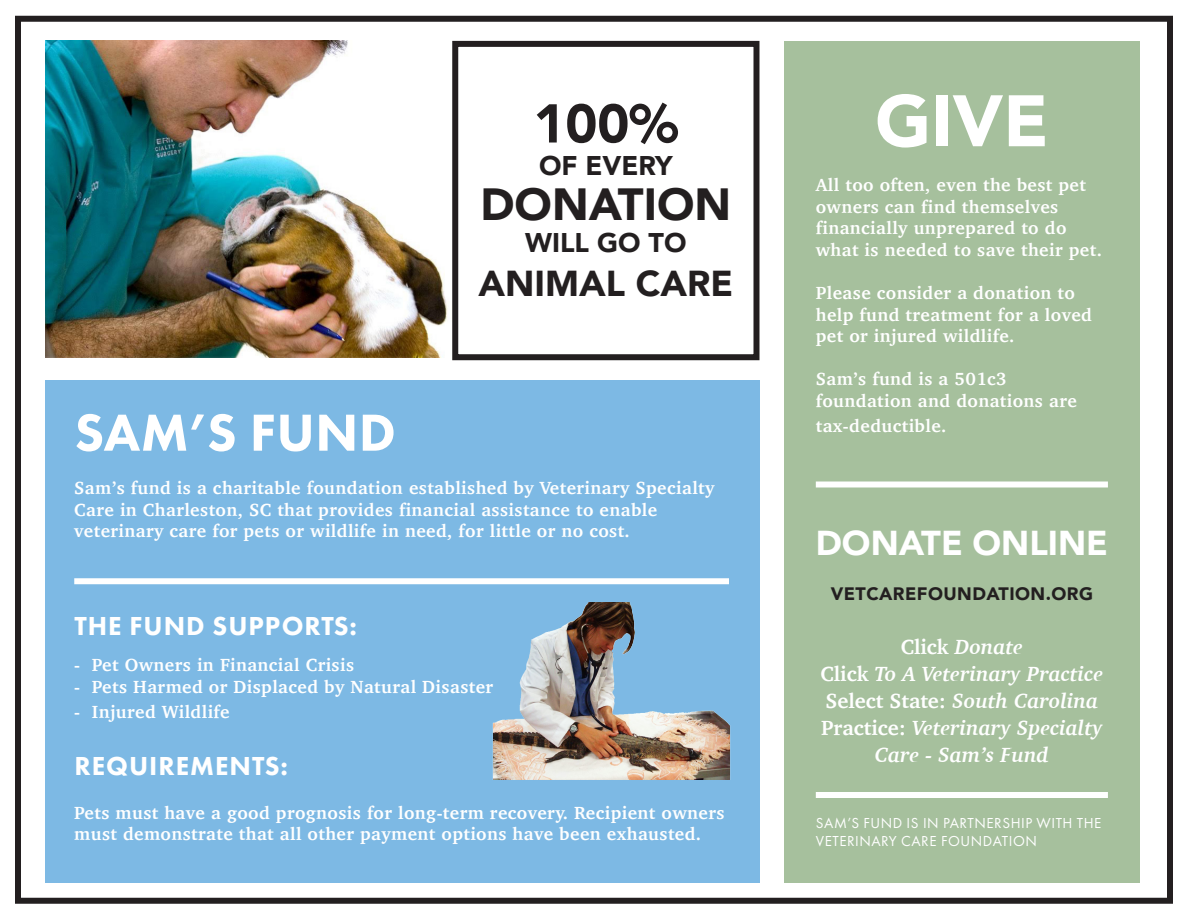
<style>
.page{position:relative;width:1188px;height:918px;background:#fff}
.page>*{position:absolute;margin:0;border:0;box-sizing:border-box;transform-origin:0 0}
.t1{font:900 72px "Avenir";color:#fff}
.t2{font:800 54px "Futura PT";letter-spacing:.01em;color:#fff}
.t3{font:900 54px "Avenir";color:#231f20}
.t4{font:900 45px "Avenir";color:#231f20}
.t5{font:900 36px "Avenir";color:#231f20}
.t6{font:900 34.5px "Avenir";color:#fff}
.t7{font:800 27px "Futura PT";letter-spacing:.035em;color:#fff}
.t8{font:900 27px "Avenir";color:#231f20}
.t9{font:italic 700 21px/27px "Charter";color:#fff;text-align:center}
.t10{font:700 18px/21.6px "Charter";letter-spacing:.025em;color:#fff}
.t11{font:900 18px "Avenir";letter-spacing:.025em;color:#231f20}
.t12{font:15px/18px "Futura PT";letter-spacing:.035em;color:#fff}
.s1{font-style:normal}
</style>
<div class="page">
<div style="left:15px;top:16px;width:1158px;height:888px;border:6px solid #231f20"></div>
<div style="left:45px;top:380px;width:714px;height:502px;background:#7db9e4"></div>
<div style="left:784px;top:41px;width:356px;height:841px;background:#a6c09d"></div>
<img style="left:45px;top:41px;width:403px;height:317px">
<div style="left:452px;top:41px;width:307px;height:319px;border:6px solid #231f20"></div>
<div style="left:74px;top:578px;width:655px;height:6px;background:#fff"></div>
<div style="left:816px;top:482px;width:292px;height:6px;background:#fff"></div>
<div style="left:816px;top:792px;width:292px;height:6px;background:#fff"></div>
<img style="left:492px;top:602px;width:239px;height:177px">
<p class="t3" style="left:533px;top:77px;width:146px">100%</p>
<p class="t1" style="left:875px;top:59px;width:175px">GIVE</p>
<p class="t8" style="left:539px;top:142px;width:135px">OF EVERY</p>
<p class="t4" style="left:481px;top:166px;width:252px">DONATION</p>
<p class="t8" style="left:525px;top:220px;width:163px">WILL GO TO</p>
<p class="t5" style="left:479px;top:252px;width:256px">ANIMAL CARE</p>
<p class="t10" style="left:816px;top:174px;width:288px">All too often, even the best pet owners can find themselves financially unprepared to do what is needed to save their pet.</p>
<p class="t10" style="left:816px;top:282px;width:278px">Please consider a donation to help fund treatment for a loved pet or injured wildlife.</p>
<p class="t10" style="left:816px;top:368px;width:263px">Sam’s fund is a 501c3 foundation and donations are</p>
<p class="t10" style="left:816px;top:415px;width:132px">tax-deductible.</p>
<p class="t2" style="left:75px;top:399px;width:323px">SAM’S FUND</p>
<p class="t10" style="left:74px;top:477px;width:642px">Sam’s fund is a charitable foundation established by Veterinary Specialty<br>Care in Charleston, SC that provides financial assistance to enable veterinary care for pets or wildlife in need, for little or no cost.</p>
<p class="t6" style="left:816px;top:513px;width:294px">DONATE ONLINE</p>
<p class="t11" style="left:831px;top:578px;width:264px">VETCAREFOUNDATION.ORG</p>
<p class="t9" style="left:901px;top:633px;width:124px"><span class="s1">Click</span> Donate</p>
<p class="t9" style="left:821px;top:660px;width:284px"><span class="s1">Click</span> To A Veterinary Practice</p>
<p class="t9" style="left:826px;top:687px;width:274px"><span class="s1">Select State:</span> South Carolina</p>
<p class="t9" style="left:821px;top:714px;width:283px"><span class="s1">Practice:</span> Veterinary Specialty<br>Care - Sam’s Fund</p>
<p class="t7" style="left:74px;top:609px;width:284px">THE FUND SUPPORTS:</p>
<p class="t10" style="left:74px;top:654px;width:281px">- Pet Owners in Financial Crisis</p>
<p class="t10" style="left:74px;top:675px;width:420px">- Pets Harmed or Displaced by Natural Disaster</p>
<p class="t10" style="left:74px;top:700px;width:157px">- Injured Wildlife</p>
<p class="t7" style="left:74px;top:749px;width:215px">REQUIREMENTS:</p>
<p class="t10" style="left:74px;top:801px;width:652px">Pets must have a good prognosis for long-term recovery. Recipient owners must demonstrate that all other payment options have been exhausted.</p>
<p class="t12" style="left:816px;top:814px;width:287px">SAM’S FUND IS IN PARTNERSHIP WITH THE<br>VETERINARY CARE FOUNDATION</p>
</div>
